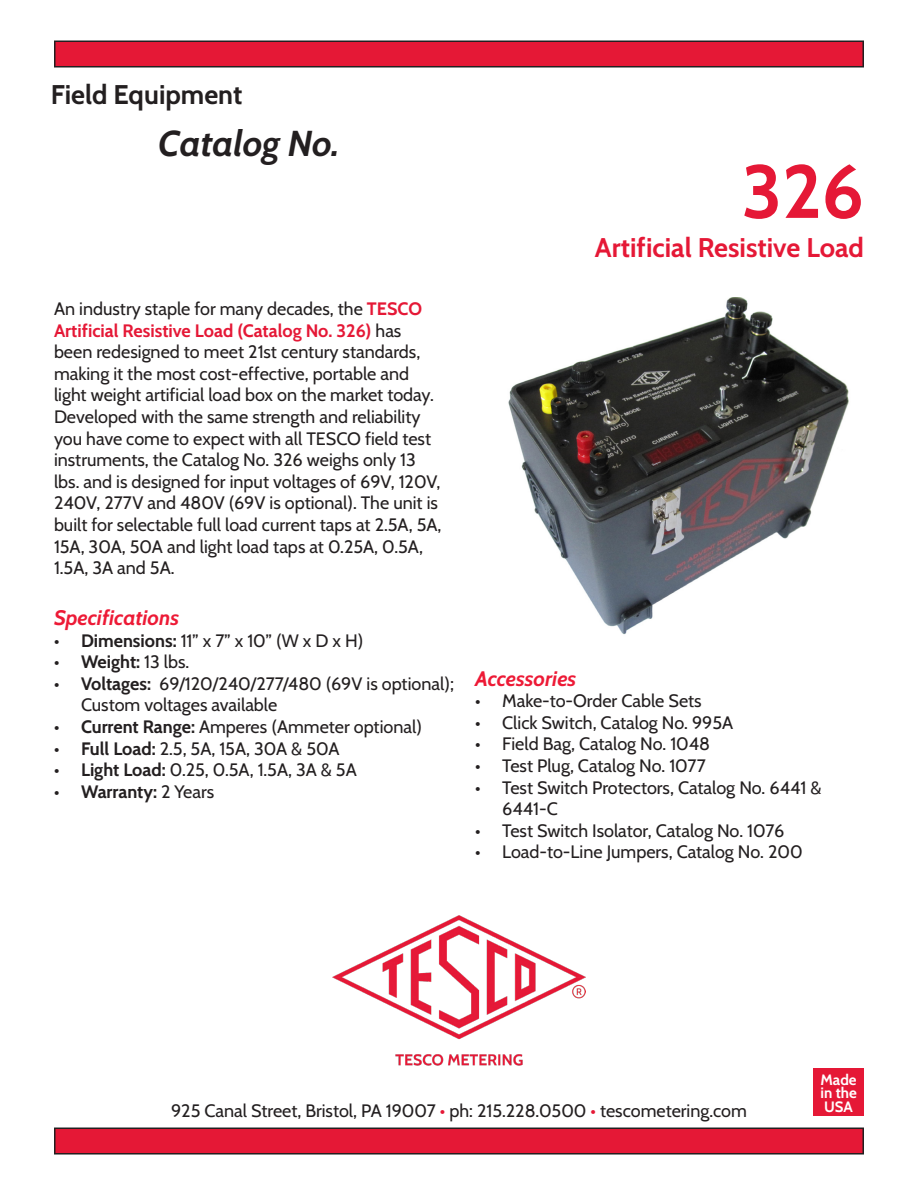
<style>
.page{position:relative;width:918px;height:1188px;background:#fff}
.page>*{position:absolute;margin:0;border:0;box-sizing:border-box;transform-origin:0 0}
.t1{font:700 75px "Cabin";color:#e51836}
.t2{font:italic 36px "Cabin";letter-spacing:-.005em;color:#231f20}
.t3{font:700 27px "Cabin";color:#e51836}
.t4{font:700 27px "Cabin";color:#231f20}
.t5{font:italic 21px "Cabin";color:#ed1a36}
.t6{font:18px/21.6px "Cabin";color:#231f20}
.t7{font:700 18px "Cabin";color:#231f20}
.t8{font:700 15px "Cabin";color:#fff}
.s1{font-weight:700;color:#e51836}
.s2{font-weight:700}
.s3{font-weight:400}
.s4{color:#e51836}
</style>
<div class="page">
<div style="left:55px;top:1128px;width:808px;height:26px;background:#e51836"></div>
<div style="left:54px;top:1128px;width:810px;height:27px;border:2px solid #231f20"></div>
<div style="left:55px;top:41px;width:808px;height:26px;background:#e51836"></div>
<div style="left:54px;top:40px;width:810px;height:28px;border:2px solid #231f20"></div>
<img style="left:333px;top:915px;width:252px;height:151px">
<div style="left:813px;top:1069px;width:51px;height:47px;background:#e51836"></div>
<img style="left:508px;top:298px;width:341px;height:337px">
<p class="t4" style="left:51px;top:74px;width:193px">Field Equipment</p>
<p class="t2" style="left:158px;top:115px;width:182px">Catalog No.</p>
<p class="t6" style="left:54px;top:297px;width:389px">An industry staple for many decades, the <span class="s1">TESCO Artificial Resistive Load (Catalog No. 326)</span> has been redesigned to meet 21st century standards, making it the most cost-effective, portable and light weight artificial load box on the market today.<br>Developed with the same strength and reliability you have come to expect with all TESCO field test instruments, the Catalog No. 326 weighs only 13 lbs. and is designed for input voltages of 69V, 120V, 240V, 277V and 480V (69V is optional). The unit is built for selectable full load current taps at 2.5A, 5A, 15A, 30A, 50A and light load taps at 0.25A, 0.5A, 1.5A, 3A and 5A.</p>
<p class="t5" style="left:54px;top:601px;width:127px">Specifications</p>
<p class="t6" style="left:54px;top:628px;width:311px"><span class="s2">• Dimensions:</span> 11” x 7” x 10” (W x D x H)</p>
<p class="t7" style="left:54px;top:648px;width:137px">• Weight: <span class="s3">13 lbs.</span></p>
<p class="t6" style="left:81px;top:672px;width:374px;text-indent:-27px"><span class="s2">• Voltages:</span> 69/120/240/277/480 (69V is optional);<br>Custom voltages available</p>
<p class="t6" style="left:54px;top:715px;width:370px"><span class="s2">• Current Range:</span> Amperes (Ammeter optional)</p>
<p class="t6" style="left:54px;top:736px;width:287px"><span class="s2">• Full Load:</span> 2.5, 5A, 15A, 30A &amp; 50A</p>
<p class="t6" style="left:54px;top:758px;width:304px"><span class="s2">• Light Load:</span> 0.25, 0.5A, 1.5A, 3A &amp; 5A</p>
<p class="t7" style="left:54px;top:777px;width:162px">• Warranty: <span class="s3">2 Years</span></p>
<p class="t1" style="left:742px;top:133px;width:124px">326</p>
<p class="t3" style="left:595px;top:226px;width:271px">Artificial Resistive Load</p>
<p class="t5" style="left:475px;top:662px;width:103px">Accessories</p>
<p class="t6" style="left:475px;top:689px;width:228px">• Make-to-Order Cable Sets</p>
<p class="t6" style="left:475px;top:710px;width:260px">• Click Switch, Catalog No. 995A</p>
<p class="t6" style="left:475px;top:732px;width:236px">• Field Bag, Catalog No. 1048</p>
<p class="t6" style="left:475px;top:754px;width:232px">• Test Plug, Catalog No. 1077</p>
<p class="t6" style="left:502px;top:775px;width:321px;text-indent:-27px">• Test Switch Protectors, Catalog No. 6441 &amp;<br>6441-C</p>
<p class="t6" style="left:475px;top:818px;width:311px">• Test Switch Isolator, Catalog No. 1076</p>
<p class="t6" style="left:475px;top:840px;width:329px">• Load-to-Line Jumpers, Catalog No. 200</p>
<p class="t6" style="left:171px;top:1099px;width:577px">925 Canal Street, Bristol, PA 19007 <span class="s4">•</span> ph: 215.228.0500 <span class="s4">•</span> tescometering.com</p>
<p class="t8" style="left:821px;top:1068px;width:38px">Made</p>
<p class="t8" style="left:820px;top:1081px;width:38px">in the</p>
<p class="t8" style="left:824px;top:1095px;width:30px">USA</p>
</div>
